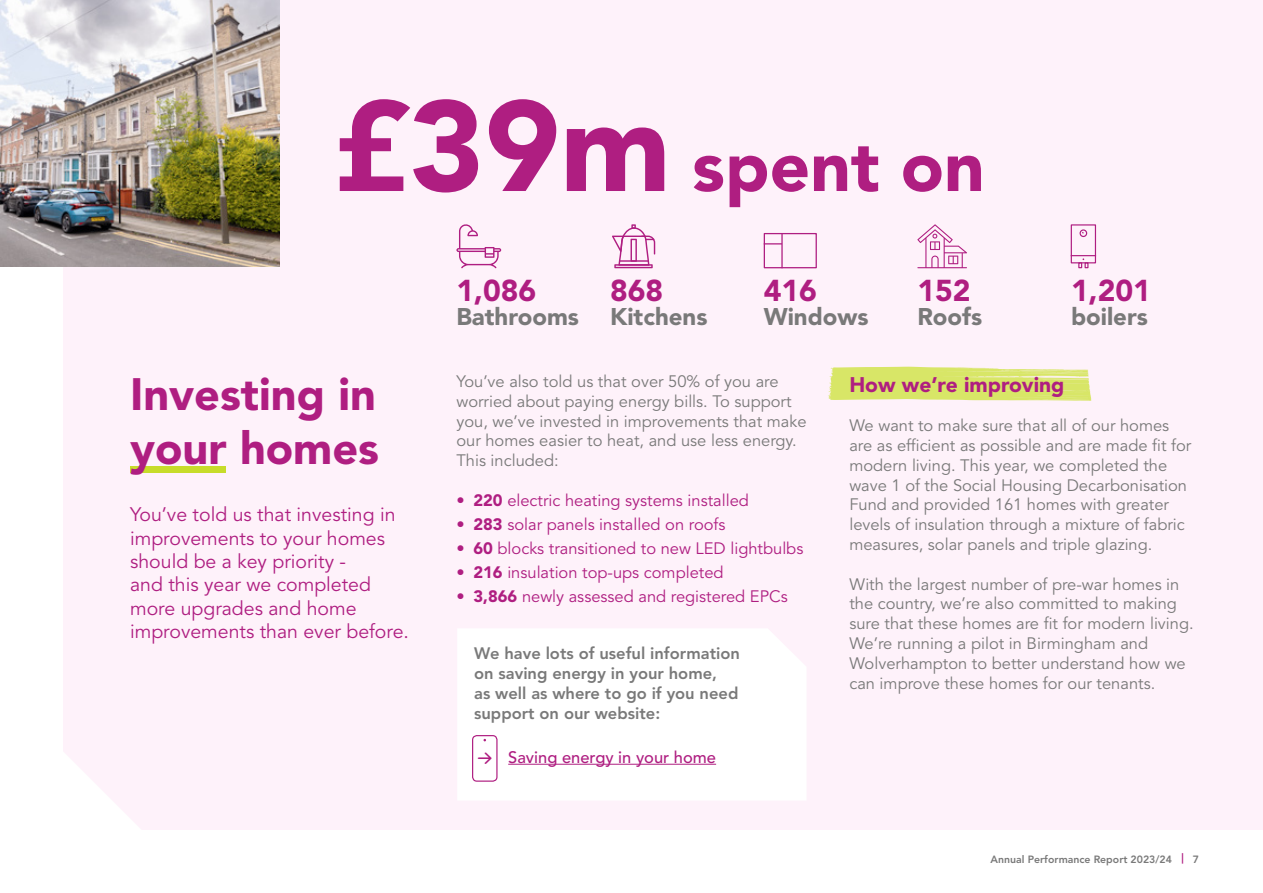
<style>
.page{position:relative;width:1263px;height:893px;background:#fff}
.page>*{position:absolute;margin:0;border:0;box-sizing:border-box;transform-origin:0 0}
.t1{font:900 70.95px "Avenir LT Std";color:#af1e81}
.t2{font:900 45px/54px "Avenir LT Std";color:#af1e81}
.t3{font:900 30px "Avenir LT Std";color:#af1e81}
.t4{font:900 24px "Avenir LT Std";color:#797979}
.t5{font:900 21px "Avenir LT Std";color:#af1e81}
.t6{font:19.5px/23.4px "Avenir LT Std";color:#af1e81}
.t7{font:16.5px/19.8px "Avenir LT Std";color:#797979}
.t8{font:16.5px "Avenir LT Std";color:#af1e81}
.t9{font:800 16.5px/19.8px "Avenir LT Std";color:#797979}
.t10{font:500 16.5px "Avenir LT Std";color:#af1e81}
.t11{font:800 10.5px "Avenir LT Std";color:#797979}
.s1{font-size:127.5px}
.s2{font-weight:900}
.s3{color:#af1e81}
</style>
<div class="page">
<div style="left:64px;top:0;width:1199px;height:829px;background:#fef2fa"></div>
<div style="left:458px;top:629px;width:348px;height:171px;background:#fff"></div>
<hr style="left:508px;top:764px;width:208px;height:1px;background:#af1e81">
<svg style="left:828px;top:367px;width:263px;height:34px;background:#dce777"></svg>
<div style="left:130px;top:467px;width:95px;height:6px;background:#c7dc2a"></div>
<div style="left:472px;top:735px;width:25px;height:47px;border:1px solid #af1e81;border-radius:4px"></div>
<svg style="left:456px;top:224px;width:45px;height:44px"></svg>
<svg style="left:614px;top:264px;width:39px;height:4px"></svg>
<svg style="left:612px;top:224px;width:43px;height:42px"></svg>
<svg style="left:917px;top:224px;width:50px;height:44px"></svg>
<div style="left:764px;top:233px;width:53px;height:35px;border:1px solid #af1e81"></div>
<hr style="left:781px;top:234px;width:2px;height:34px;background:#af1e81">
<svg style="left:764px;top:243px;width:18px;height:1px"></svg>
<div style="left:1071px;top:224px;width:25px;height:39px;border:1px solid #af1e81"></div>
<div style="left:1079px;top:229px;width:8px;height:8px;border:1px solid #af1e81;border-radius:50%"></div>
<svg style="left:1071px;top:255px;width:25px;height:13px"></svg>
<svg style="left:63px;top:750px;width:82px;height:80px"></svg>
<img style="left:0;top:0;width:279px;height:267px">
<svg style="left:478px;top:752px;width:13px;height:12px"></svg>
<h1 class="t1" style="left:334px;top:123px;width:653px"><span class="s1">£39m</span> spent on</h1>
<h3 class="t3" style="left:456px;top:273px;width:81px">1,086</h3>
<h3 class="t4" style="left:456px;top:302px;width:124px">Bathrooms</h3>
<h3 class="t3" style="left:610px;top:273px;width:55px">868</h3>
<h3 class="t4" style="left:610px;top:302px;width:99px">Kitchens</h3>
<h3 class="t3" style="left:764px;top:273px;width:55px">416</h3>
<h3 class="t4" style="left:764px;top:302px;width:106px">Windows</h3>
<h3 class="t3" style="left:917px;top:273px;width:55px">152</h3>
<h3 class="t4" style="left:917px;top:302px;width:66px">Roofs</h3>
<h3 class="t3" style="left:1071px;top:273px;width:81px">1,201</h3>
<h3 class="t4" style="left:1071px;top:302px;width:78px">boilers</h3>
<h2 class="t2" style="left:130px;top:367px;width:250px">Investing in your homes</h2>
<p class="t6" style="left:130px;top:503px;width:280px">You’ve told us that investing in improvements to your homes should be a key priority -<br>and this year we completed more upgrades and home improvements than ever before.</p>
<p class="t7" style="left:456px;top:372px;width:352px">You’ve also told us that over 50% of you are worried about paying energy bills. To support you, we’ve invested in improvements that make our homes easier to heat, and use less energy.<br>This included:</p>
<p class="t8" style="left:456px;top:491px;width:294px">• <span class="s2">220</span> electric heating systems installed</p>
<p class="t8" style="left:456px;top:515px;width:271px">• <span class="s2">283</span> solar panels installed on roofs</p>
<p class="t8" style="left:456px;top:539px;width:348px">• <span class="s2">60</span> blocks transitioned to new LED lightbulbs</p>
<p class="t8" style="left:456px;top:563px;width:269px">• <span class="s2">216</span> insulation top-ups completed</p>
<p class="t8" style="left:456px;top:587px;width:333px">• <span class="s2">3,866</span> newly assessed and registered EPCs</p>
<p class="t9" style="left:474px;top:644px;width:267px">We have lots of useful information on saving energy in your home,<br>as well as where to go if you need support on our website:</p>
<p class="t10" style="left:508px;top:747px;width:209px">Saving energy in your home</p>
<p class="t5" style="left:849px;top:372px;width:217px">How we’re improving</p>
<p class="t7" style="left:849px;top:416px;width:343px">We want to make sure that all of our homes are as efficient as possible and are made fit for modern living. This year, we completed the wave 1 of the Social Housing Decarbonisation Fund and provided 161 homes with greater levels of insulation through a mixture of fabric measures, solar panels and triple glazing.</p>
<p class="t7" style="left:849px;top:574px;width:346px">With the largest number of pre-war homes in the country, we’re also committed to making sure that these homes are fit for modern living.<br>We’re running a pilot in Birmingham and Wolverhampton to better understand how we can improve these homes for our tenants.</p>
<p class="t11" style="left:991px;top:853px;width:210px">Annual Performance Report 2023/24 <span class="s3">|</span> 7</p>
</div>
